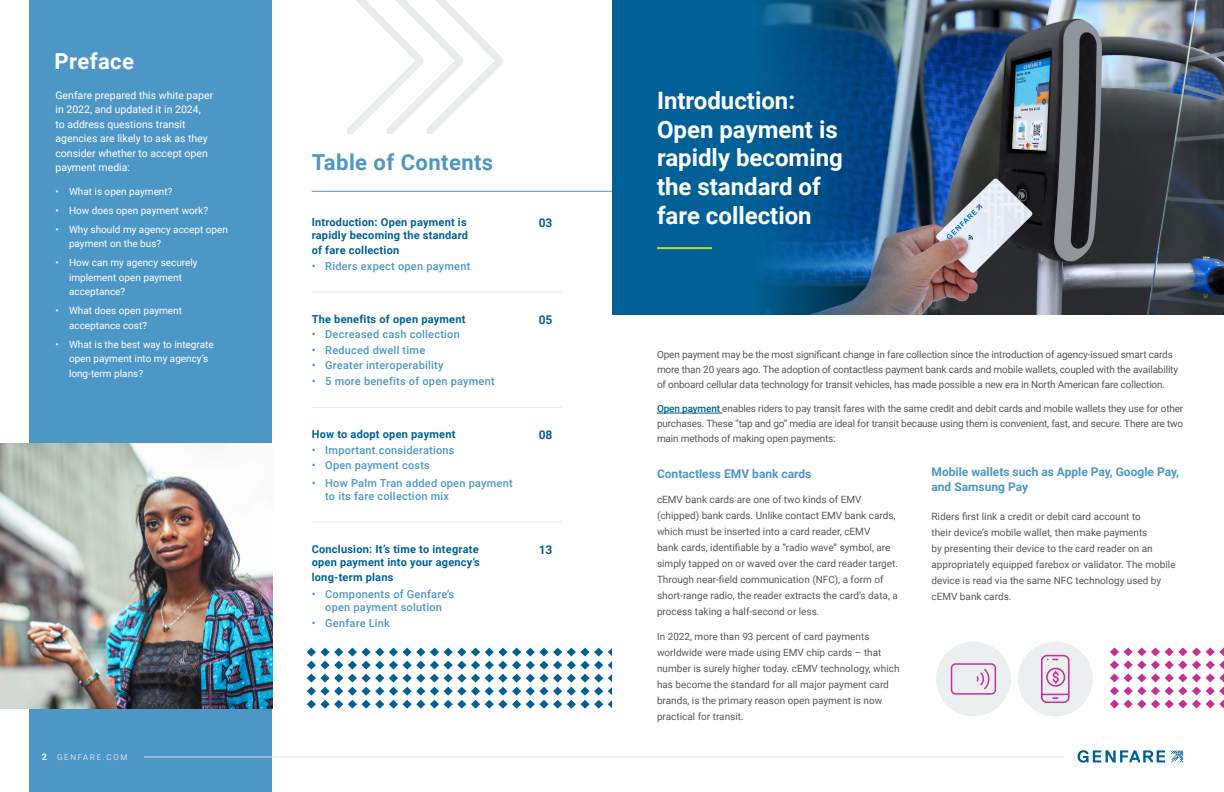
<style>
.page{position:relative;width:1224px;height:792px;background:#fff}
.page>*{position:absolute;margin:0;border:0;box-sizing:border-box;transform-origin:0 0}
.t1{font:700 24px/28.8px "Roboto";color:#fff}
.Headline_-_blue{font:700 22px "Roboto";letter-spacing:.02em;color:#4d97c6}
.Headline{font:700 22px "Roboto";letter-spacing:.02em;color:#fff}
.headline_2_-_Drkblue{font:700 12px/14.5px "Roboto";color:#4d97c6}
.t2{font:700 12px "Roboto";color:#016197}
.t3{font:500 11px/13px "Roboto";letter-spacing:.02em;color:#4d97c6}
.TOC__headline_drk_blue{font:700 11px/13.2px "Roboto";letter-spacing:.02em;color:#016197}
.Body{font:10.5px/14.5px "Roboto";color:#fff}
.Body-2{font:10px/16px "Roboto";color:#57585a}
.t4{font:10px/14.5px "Roboto";color:#fff}
.Page_number{font:700 9px "Roboto";color:#fff}
.t5{font:300 8px "Roboto";letter-spacing:.21em;color:#fff}
.s1{font-weight:500;color:#016197}
</style>
<div class="page">
<svg style="left:1171px;top:750px;width:12px;height:13px"></svg>
<svg style="left:1078px;top:750px;width:87px;height:13px"></svg>
<hr style="left:144px;top:757px;width:920px;height:1px;background:#d8dfe2">
<svg style="left:307px;top:648px;width:305px;height:61px"></svg>
<div style="left:30px;top:0;width:242px;height:792px;background:#4d97c6"></div>
<svg style="left:347px;top:0;width:156px;height:134px"></svg>
<hr style="left:312px;top:292px;width:217px;height:1px;background:#dfe6e8">
<hr style="left:529px;top:292px;width:33px;height:1px;background:#dfe6e8">
<hr style="left:312px;top:407px;width:217px;height:1px;background:#dfe6e8">
<hr style="left:529px;top:407px;width:33px;height:1px;background:#dfe6e8">
<hr style="left:312px;top:522px;width:217px;height:1px;background:#dfe6e8">
<hr style="left:529px;top:522px;width:33px;height:1px;background:#dfe6e8">
<hr style="left:312px;top:191px;width:341px;height:1px;background:#4d97c6">
<img style="left:0;top:443px;width:272px;height:266px">
<div style="left:936px;top:642px;width:75px;height:74px;background:#ebeff0;border-radius:50%"></div>
<div style="left:1018px;top:642px;width:75px;height:74px;background:#ebeff0;border-radius:50%"></div>
<div style="left:612px;top:0;width:612px;height:315px;background:#016197"></div>
<img style="left:763px;top:0;width:461px;height:315px">
<hr style="left:657px;top:413px;width:65px;height:1px;background:#016197">
<hr style="left:657px;top:247px;width:55px;height:2px;background:#bfd62f">
<svg style="left:1041px;top:654px;width:29px;height:50px"></svg>
<svg style="left:950px;top:663px;width:47px;height:32px"></svg>
<svg style="left:1110px;top:647px;width:114px;height:61px"></svg>
<hr style="left:144px;top:757px;width:128px;height:1px;background:#d8dfe2">
<p class="Headline" style="left:54px;top:46px;width:81px">Preface</p>
<p class="Body" style="left:56px;top:87px;width:159px">Genfare prepared this white paper in 2022, and updated it in 2024,<br>to address questions transit agencies are likely to ask as they consider whether to accept open payment media:</p>
<p class="t4" style="left:56px;top:183px;width:119px">• What is open payment?</p>
<p class="t4" style="left:56px;top:202px;width:154px">• How does open payment work?</p>
<p class="t4" style="left:69px;top:221px;width:160px;text-indent:-14px">• Why should my agency accept open payment on the bus?</p>
<p class="t4" style="left:69px;top:255px;width:130px;text-indent:-14px">• How can my agency securely implement open payment acceptance?</p>
<p class="t4" style="left:69px;top:303px;width:114px;text-indent:-14px">• What does open payment acceptance cost?</p>
<p class="t4" style="left:69px;top:336px;width:146px;text-indent:-14px">• What is the best way to integrate open payment into my agency’s long-term plans?</p>
<p class="Page_number" style="left:42px;top:750px;width:7px">2</p>
<p class="t5" style="left:57px;top:751px;width:72px">GENFARE.COM</p>
<p class="Headline_-_blue" style="left:312px;top:146px;width:183px">Table of Contents</p>
<p class="TOC__headline_drk_blue" style="left:312px;top:215px;width:158px">Introduction: Open payment is rapidly becoming the standard</p>
<p class="TOC__headline_drk_blue" style="left:312px;top:243px;width:89px">of fare collection</p>
<p class="t3" style="left:312px;top:259px;width:160px">• Riders expect open payment</p>
<p class="TOC__headline_drk_blue" style="left:312px;top:312px;width:155px">The benefits of open payment</p>
<p class="t3" style="left:312px;top:327px;width:150px">• Decreased cash collection</p>
<p class="t3" style="left:312px;top:343px;width:115px">• Reduced dwell time</p>
<p class="t3" style="left:312px;top:358px;width:133px">• Greater interoperability</p>
<p class="t3" style="left:312px;top:374px;width:185px">• 5 more benefits of open payment</p>
<p class="TOC__headline_drk_blue" style="left:312px;top:427px;width:145px">How to adopt open payment</p>
<p class="t3" style="left:312px;top:443px;width:144px">• Important considerations</p>
<p class="t3" style="left:312px;top:458px;width:120px">• Open payment costs</p>
<p class="t3" style="left:325px;top:476px;width:189px;text-indent:-14px">• How Palm Tran added open payment to its fare collection mix</p>
<p class="TOC__headline_drk_blue" style="left:312px;top:542px;width:170px">Conclusion: It’s time to integrate open payment into your agency’s</p>
<p class="TOC__headline_drk_blue" style="left:312px;top:570px;width:83px">long-term plans</p>
<p class="t3" style="left:312px;top:588px;width:144px;text-align:center">• Components of Genfare’s open payment solution</p>
<p class="t3" style="left:312px;top:616px;width:80px">• Genfare Link</p>
<p class="t2" style="left:539px;top:214px;width:15px">03</p>
<p class="t2" style="left:539px;top:311px;width:15px">05</p>
<p class="t2" style="left:539px;top:426px;width:15px">08</p>
<p class="t2" style="left:539px;top:541px;width:15px">13</p>
<p class="t1" style="left:657px;top:85px;width:187px">Introduction:<br>Open payment is rapidly becoming the standard of fare collection</p>
<p class="Body-2" style="left:657px;top:347px;width:523px;line-height:15px">Open payment may be the most significant change in fare collection since the introduction of agency-issued smart cards more than 20 years ago. The adoption of contactless payment bank cards and mobile wallets, coupled with the availability of onboard cellular data technology for transit vehicles, has made possible a new era in North American fare collection.</p>
<p class="Body-2" style="left:657px;top:401px;width:528px;line-height:15px;text-align:justify"><span class="s1">Open payment</span> enables riders to pay transit fares with the same credit and debit cards and mobile wallets they use for other purchases. These “tap and go” media are ideal for transit because using them is convenient, fast, and secure. There are two main methods of making open payments:</p>
<p class="headline_2_-_Drkblue" style="left:657px;top:466px;width:156px">Contactless EMV bank cards</p>
<p class="Body-2" style="left:657px;top:491px;width:243px">cEMV bank cards are one of two kinds of EMV (chipped) bank cards. Unlike contact EMV bank cards, which must be inserted into a card reader, cEMV<br>bank cards, identifiable by a “radio wave” symbol, are simply tapped on or waved over the card reader target.<br>Through near-field communication (NFC), a form of short-range radio, the reader extracts the card’s data, a process taking a half-second or less.</p>
<p class="Body-2" style="left:657px;top:628px;width:244px">In 2022, more than 93 percent of card payments worldwide were made using EMV chip cards – that number is surely higher today. cEMV technology, which has become the standard for all major payment card brands, is the primary reason open payment is now practical for transit.</p>
<p class="headline_2_-_Drkblue" style="left:932px;top:464px;width:249px">Mobile wallets such as Apple Pay, Google Pay, and Samsung Pay</p>
<p class="Body-2" style="left:932px;top:508px;width:246px">Riders first link a credit or debit card account to<br>their device’s mobile wallet, then make payments<br>by presenting their device to the card reader on an appropriately equipped farebox or validator. The mobile device is read via the same NFC technology used by cEMV bank cards.</p>
</div>
